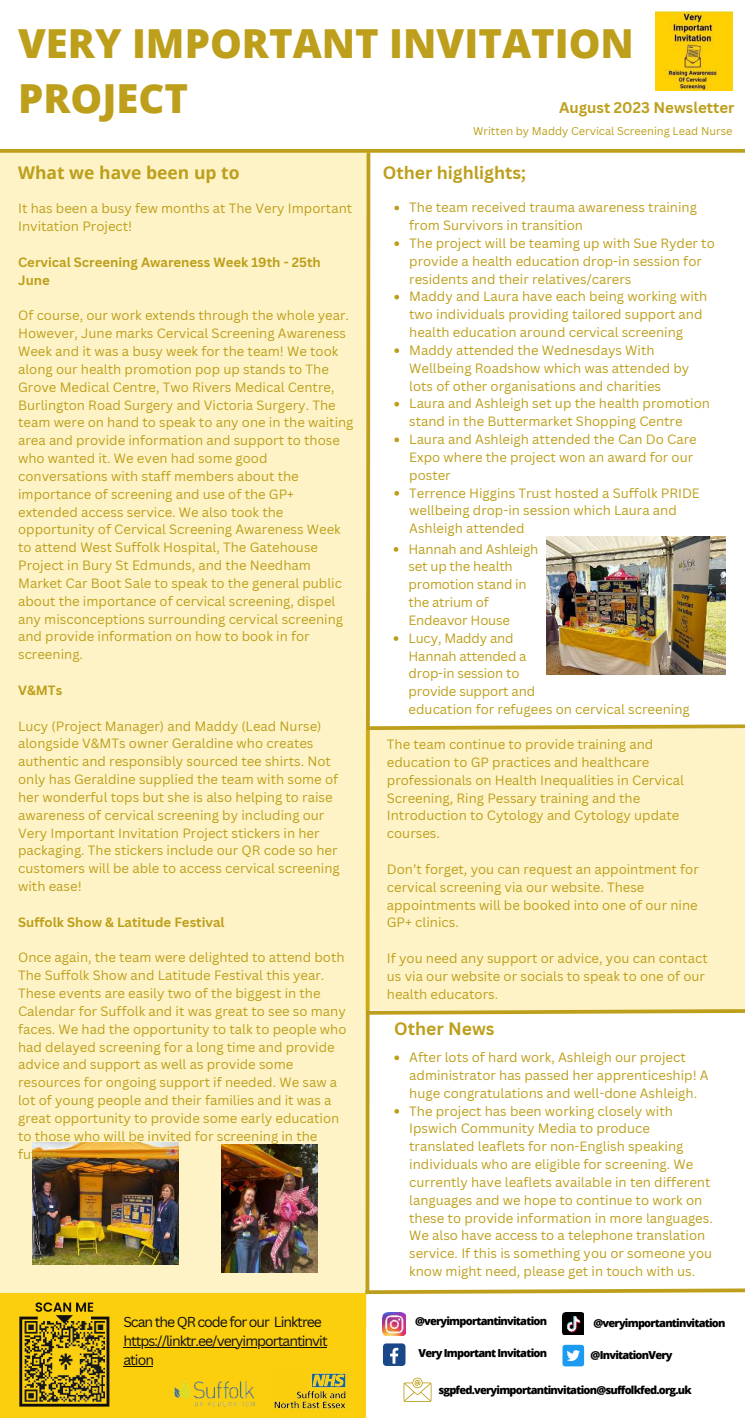
<style>
.page{position:relative;width:745px;height:1418px;background:#fff}
.page>*{position:absolute;margin:0;border:0;box-sizing:border-box;transform-origin:0 0}
.t1{font:800 40px/55.4px "Open Sans";color:#bd9f1b}
.t2{font:700 17.5px "Canva Sans";color:#bd9f1b}
.t3{font:700 17.5px "Open Sans";color:#bd9f1b}
.t4{font:700 15px "Canva Sans";color:#bd9f1b}
.t5{font:14px/18.8px "Canva Sans";letter-spacing:-.07em;color:#100f0d}
.t6{font:13.12px/17.9px "Canva Sans";color:#bd9f1b}
.t7{font:700 13.12px/17.9px "Canva Sans";color:#bd9f1b}
.t8{font:800 11px "Open Sans";letter-spacing:-.07em;color:#000}
.t9{font:11px "Canva Sans";color:#bd9f1b}
</style>
<div class="page">
<img style="left:383px;top:1312px;width:22px;height:23px">
<div style="left:383px;top:1343px;width:22px;height:22px;background:#1a4789;border-radius:3px"></div>
<svg style="left:390px;top:1347px;width:8px;height:16px"></svg>
<img style="left:562px;top:1312px;width:21px;height:22px">
<div style="left:562px;top:1344px;width:22px;height:22px;background:#1d9bf0;border-radius:3px"></div>
<svg style="left:567px;top:1350px;width:13px;height:11px"></svg>
<div style="left:0;top:150px;width:366px;height:1178px;background:#fef3c6"></div>
<div style="left:0;top:1293px;width:366px;height:125px;background:#fbcf0d"></div>
<svg style="left:403px;top:1377px;width:28px;height:24px"></svg>
<svg style="left:19px;top:1302px;width:90px;height:104px"></svg>
<img style="left:274px;top:1373px;width:72px;height:36px">
<img style="left:174px;top:1381px;width:81px;height:26px">
<svg style="left:0;top:149px;width:361px;height:4px"></svg>
<img style="left:655px;top:11px;width:77px;height:80px">
<img style="left:222px;top:1144px;width:95px;height:128px">
<img style="left:32px;top:1143px;width:147px;height:122px">
<hr style="left:123px;top:1346px;width:204px;height:1px;background:#100f0d">
<hr style="left:123px;top:1365px;width:30px;height:1px;background:#100f0d">
<svg style="left:361px;top:149px;width:383px;height:1148px"></svg>
<h1 class="t1" style="left:18px;top:14px;width:617px">VERY IMPORTANT INVITATION<br>PROJECT</h1>
<p class="t4" style="left:559px;top:98px;width:177px">August 2023 Newsletter</p>
<h2 class="t3" style="left:18px;top:160px;width:223px">What we have been up to</h2>
<p class="t6" style="left:18px;top:200px;width:335px">It has been a busy few months at The Very Important<br>Invitation Project!</p>
<p class="t7" style="left:18px;top:253px;width:304px">Cervical Screening Awareness Week 19th - 25th<br>June</p>
<p class="t6" style="left:18px;top:307px;width:337px">Of course, our work extends through the whole year.<br>However, June marks Cervical Screening Awareness Week and it was a busy week for the team! We took along our health promotion pop up stands to The Grove Medical Centre, Two Rivers Medical Centre, Burlington Road Surgery and Victoria Surgery. The team were on hand to speak to any one in the waiting area and provide information and support to those who wanted it. We even had some good conversations with staff members about the importance of screening and use of the GP+ extended access service. We also took the opportunity of Cervical Screening Awareness Week to attend West Suffolk Hospital, The Gatehouse Project in Bury St Edmunds, and the Needham Market Car Boot Sale to speak to the general public about the importance of cervical screening, dispel any misconceptions surrounding cervical screening and provide information on how to book in for screening.</p>
<p class="t7" style="left:18px;top:681px;width:46px">V&amp;MTs</p>
<p class="t6" style="left:18px;top:717px;width:323px">Lucy (Project Manager) and Maddy (Lead Nurse) alongside V&amp;MTs owner Geraldine who creates authentic and responsibly sourced tee shirts. Not only has Geraldine supplied the team with some of her wonderful tops but she is also helping to raise awareness of cervical screening by including our Very Important Invitation Project stickers in her packaging. The stickers include our QR code so her customers will be able to access cervical screening with ease!</p>
<p class="t7" style="left:18px;top:913px;width:208px">Suffolk Show &amp; Latitude Festival</p>
<p class="t6" style="left:18px;top:948px;width:330px">Once again, the team were delighted to attend both The Suffolk Show and Latitude Festival this year.<br>These events are easily two of the biggest in the Calendar for Suffolk and it was great to see so many faces. We had the opportunity to talk to people who had delayed screening for a long time and provide advice and support as well as provide some resources for ongoing support if needed. We saw a lot of young people and their families and it was a great opportunity to provide some early education to those who will be invited for screening in the future.</p>
<p class="t9" style="left:473px;top:124px;width:261px">Written by Maddy Cervical Screening Lead Nurse</p>
<h2 class="t2" style="left:383px;top:162px;width:144px">Other highlights;</h2>
<p class="t6" style="left:409px;top:199px;width:307px">The team received trauma awareness training from Survivors in transition<br>The project will be teaming up with Sue Ryder to provide a health education drop-in session for residents and their relatives/carers<br>Maddy and Laura have each being working with two individuals providing tailored support and health education around cervical screening Maddy attended the Wednesdays With Wellbeing Roadshow which was attended by lots of other organisations and charities<br>Laura and Ashleigh set up the health promotion stand in the Buttermarket Shopping Centre Laura and Ashleigh attended the Can Do Care Expo where the project won an award for our poster<br>Terrence Higgins Trust hosted a Suffolk PRIDE wellbeing drop-in session which Laura and Ashleigh attended</p>
<p class="t6" style="left:408px;top:540px;width:283px">Hannah and Ashleigh<br>set up the health<br>promotion stand in<br>the atrium of<br>Endeavor House<br>Lucy, Maddy and<br>Hannah attended a<br>drop-in session to<br>provide support and<br>education for refugees on cervical screening</p>
<p class="t6" style="left:387px;top:735px;width:298px">The team continue to provide training and education to GP practices and healthcare professionals on Health Inequalities in Cervical Screening, Ring Pessary training and the Introduction to Cytology and Cytology update courses.</p>
<p class="t6" style="left:387px;top:860px;width:313px">Don’t forget, you can request an appointment for cervical screening via our website. These appointments will be booked into one of our nine GP+ clinics.</p>
<p class="t6" style="left:387px;top:949px;width:322px">If you need any support or advice, you can contact us via our website or socials to speak to one of our health educators.</p>
<h2 class="t2" style="left:394px;top:1018px;width:102px">Other News</h2>
<p class="t6" style="left:409px;top:1048px;width:305px">After lots of hard work, Ashleigh our project administrator has passed her apprenticeship! A huge congratulations and well-done Ashleigh.<br>The project has been working closely with Ipswich Community Media to produce translated leaflets for non-English speaking individuals who are eligible for screening. We currently have leaflets available in ten different languages and we hope to continue to work on these to provide information in more languages.<br>We also have access to a telephone translation service. If this is something you or someone you know might need, please get in touch with us.</p>
<p class="t8" style="left:415px;top:1312px;width:133px">@veryimportantinvitation</p>
<p class="t8" style="left:418px;top:1345px;width:130px">Very Important Invitation</p>
<p class="t8" style="left:590px;top:1346px;width:83px">@InvitationVery</p>
<p class="t5" style="left:123px;top:1312px;width:200px">Scan the QR code for our Linktree</p>
<p class="t8" style="left:593px;top:1314px;width:133px">@veryimportantinvitation</p>
<p class="t5" style="left:123px;top:1331px;width:206px">https://linktr.ee/veryimportantinvit ation</p>
<p class="t8" style="left:438px;top:1382px;width:255px">sgpfed.veryimportantinvitation@suffolkfed.org.uk</p>
</div>
